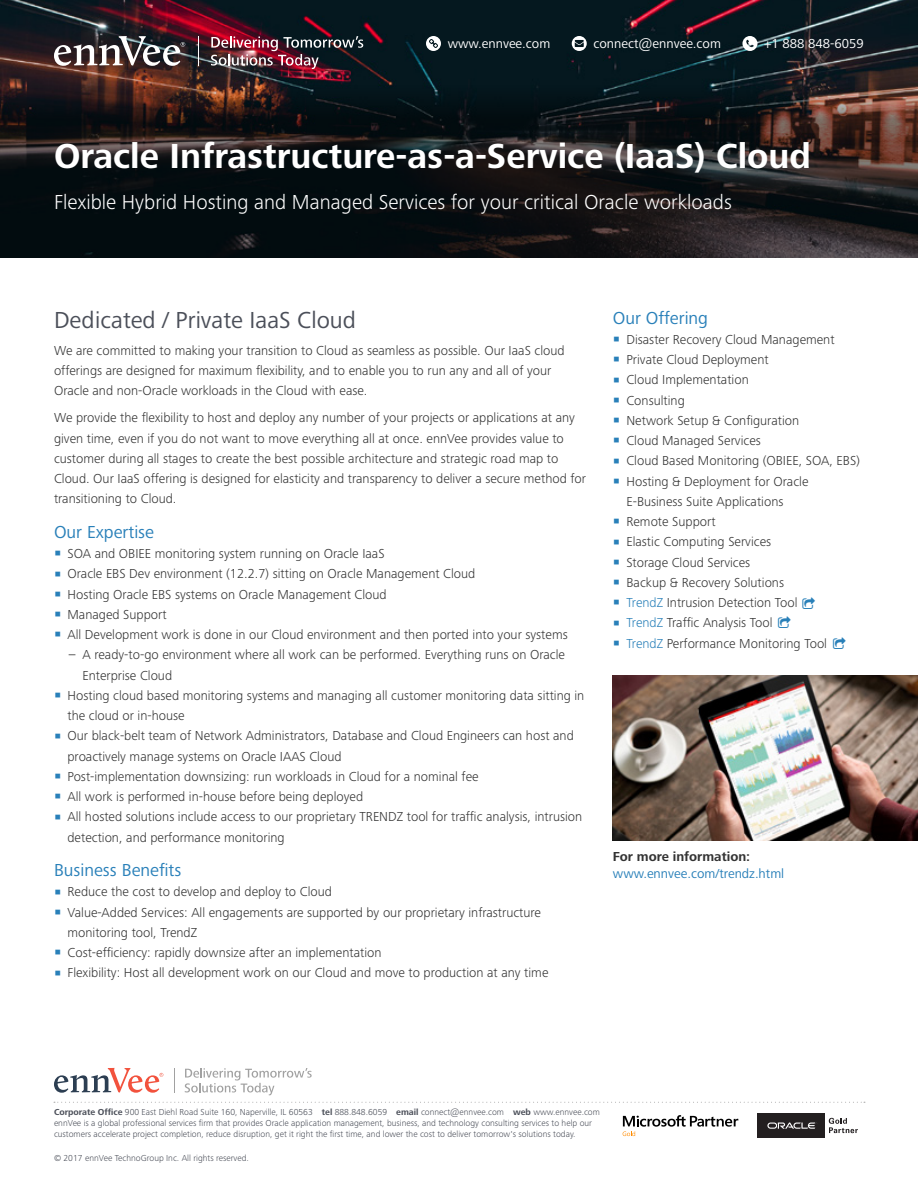
<style>
.page{position:relative;width:918px;height:1188px;background:#fff}
.page>*{position:absolute;margin:0;border:0;box-sizing:border-box;transform-origin:0 0}
.t1{font:700 36px "Frutiger Next Pro";color:#fff}
.t2{font:24px "Frutiger Next Pro";color:#4b4f59}
.t3{font:300 21px "Frutiger Next Pro";color:#fff}
.t4{font:18px "Frutiger Next Pro";color:#2980b9}
.t5{font:300 13.5px/20.2px "Frutiger Next Pro";color:#333}
.t6{font:13.5px "Frutiger Next Pro";color:#fff}
.t7{font:13.5px "Frutiger Next Pro";color:#2980b9}
.t8{font:700 13.5px "Frutiger Next Pro";color:#333}
.t9{font:300 9px/10.8px "Frutiger Next Pro";color:#4b4f59}
.s1{font-family:"Arial";font-weight:400;font-size:21px;color:#2980b9}
.s2{font-weight:400}
.s3{color:#2980b9}
.s4{font-weight:700}
</style>
<div class="page">
<svg style="left:0;top:0;width:918px;height:258px;background:#1a1a1d"></svg>
<img style="left:613px;top:675px;width:305px;height:166px">
<svg style="left:623px;top:1115px;width:115px;height:21px"></svg>
<svg style="left:54px;top:1102px;width:811px;height:1px"></svg>
<svg style="left:54px;top:1068px;width:109px;height:25px"></svg>
<svg style="left:174px;top:1068px;width:1px;height:25px"></svg>
<svg style="left:185px;top:1068px;width:127px;height:27px"></svg>
<svg style="left:829px;top:1118px;width:29px;height:15px"></svg>
<div style="left:758px;top:1113px;width:67px;height:25px;background:#231f20"></div>
<svg style="left:767px;top:1122px;width:50px;height:7px"></svg>
<svg style="left:54px;top:36px;width:131px;height:30px"></svg>
<hr style="left:198px;top:36px;width:1px;height:30px;background:#fff">
<img style="left:211px;top:36px;width:152px;height:33px">
<svg style="left:742px;top:36px;width:15px;height:15px"></svg>
<svg style="left:572px;top:36px;width:15px;height:15px"></svg>
<svg style="left:426px;top:36px;width:15px;height:15px"></svg>
<p class="t6" style="left:448px;top:36px;width:104px">www.ennvee.com</p>
<p class="t6" style="left:594px;top:36px;width:129px">connect@ennvee.com</p>
<p class="t6" style="left:764px;top:36px;width:101px">+1 888 848-6059</p>
<h1 class="t1" style="left:54px;top:136px;width:758px">Oracle Infrastructure-as-a-Service (IaaS) Cloud</h1>
<h3 class="t3" style="left:54px;top:190px;width:679px">Flexible Hybrid Hosting and Managed Services for your critical Oracle workloads</h3>
<h2 class="t2" style="left:54px;top:306px;width:303px">Dedicated / Private IaaS Cloud</h2>
<p class="t5" style="left:54px;top:340px;width:512px">We are committed to making your transition to Cloud as seamless as possible. Our IaaS cloud offerings are designed for maximum flexibility, and to enable you to run any and all of your<br>Oracle and non-Oracle workloads in the Cloud with ease.</p>
<p class="t5" style="left:54px;top:408px;width:534px">We provide the flexibility to host and deploy any number of your projects or applications at any given time, even if you do not want to move everything all at once. ennVee provides value to customer during all stages to create the best possible architecture and strategic road map to Cloud. Our IaaS offering is designed for elasticity and transparency to deliver a secure method for transitioning to Cloud.</p>
<h3 class="t4" style="left:54px;top:522px;width:102px">Our Expertise</h3>
<p class="t5" style="left:54px;top:544px;width:332px"><span class="s1">▪</span> SOA and OBIEE monitoring system running on Oracle IaaS</p>
<p class="t5" style="left:54px;top:564px;width:423px"><span class="s1">▪</span> Oracle EBS Dev environment (12.2.7) sitting on Oracle Management Cloud</p>
<p class="t5" style="left:54px;top:584px;width:334px"><span class="s1">▪</span> Hosting Oracle EBS systems on Oracle Management Cloud</p>
<p class="t5" style="left:54px;top:604px;width:114px"><span class="s1">▪</span> Managed Support</p>
<p class="t5" style="left:54px;top:625px;width:515px"><span class="s1">▪</span> All Development work is done in our Cloud environment and then ported into your systems</p>
<p class="t5" style="left:82px;top:645px;width:484px;text-indent:-14px"><span class="s2">–</span> A ready-to-go environment where all work can be performed. Everything runs on Oracle<br>Enterprise Cloud</p>
<p class="t5" style="left:68px;top:685px;width:518px;text-indent:-13px"><span class="s1">▪</span> Hosting cloud based monitoring systems and managing all customer monitoring data sitting in the cloud or in-house</p>
<p class="t5" style="left:68px;top:726px;width:508px;text-indent:-13px"><span class="s1">▪</span> Our black-belt team of Network Administrators, Database and Cloud Engineers can host and proactively manage systems on Oracle IAAS Cloud</p>
<p class="t5" style="left:54px;top:766px;width:426px"><span class="s1">▪</span> Post-implementation downsizing: run workloads in Cloud for a nominal fee</p>
<p class="t5" style="left:54px;top:787px;width:311px"><span class="s1">▪</span> All work is performed in-house before being deployed</p>
<p class="t5" style="left:68px;top:807px;width:516px;text-indent:-13px"><span class="s1">▪</span> All hosted solutions include access to our proprietary TRENDZ tool for traffic analysis, intrusion detection, and performance monitoring</p>
<h3 class="t4" style="left:54px;top:860px;width:129px">Business Benefits</h3>
<p class="t5" style="left:54px;top:882px;width:279px"><span class="s1">▪</span> Reduce the cost to develop and deploy to Cloud</p>
<p class="t5" style="left:68px;top:902px;width:475px;text-indent:-13px"><span class="s1">▪</span> Value-Added Services: All engagements are supported by our proprietary infrastructure monitoring tool, TrendZ</p>
<p class="t5" style="left:54px;top:943px;width:329px"><span class="s1">▪</span> Cost-efficiency: rapidly downsize after an implementation</p>
<p class="t5" style="left:54px;top:963px;width:496px"><span class="s1">▪</span> Flexibility: Host all development work on our Cloud and move to production at any time</p>
<h3 class="t4" style="left:613px;top:307px;width:97px">Our Offering</h3>
<p class="t5" style="left:613px;top:329px;width:223px"><span class="s1">▪</span> Disaster Recovery Cloud Management</p>
<p class="t5" style="left:613px;top:350px;width:157px"><span class="s1">▪</span> Private Cloud Deployment</p>
<p class="t5" style="left:613px;top:370px;width:137px"><span class="s1">▪</span> Cloud Implementation</p>
<p class="t5" style="left:613px;top:390px;width:73px"><span class="s1">▪</span> Consulting</p>
<p class="t5" style="left:613px;top:410px;width:188px"><span class="s1">▪</span> Network Setup &amp; Configuration</p>
<p class="t5" style="left:613px;top:431px;width:149px"><span class="s1">▪</span> Cloud Managed Services</p>
<p class="t5" style="left:613px;top:451px;width:248px"><span class="s1">▪</span> Cloud Based Monitoring (OBIEE, SOA, EBS)</p>
<p class="t5" style="left:626px;top:471px;width:184px;text-indent:-13px"><span class="s1">▪</span> Hosting &amp; Deployment for Oracle<br>E-Business Suite Applications</p>
<p class="t5" style="left:613px;top:512px;width:104px"><span class="s1">▪</span> Remote Support</p>
<p class="t5" style="left:613px;top:532px;width:160px"><span class="s1">▪</span> Elastic Computing Services</p>
<p class="t5" style="left:613px;top:552px;width:139px"><span class="s1">▪</span> Storage Cloud Services</p>
<p class="t5" style="left:613px;top:572px;width:173px"><span class="s1">▪</span> Backup &amp; Recovery Solutions</p>
<p class="t5" style="left:613px;top:593px;width:186px"><span class="s1">▪</span> <span class="s3">TrendZ</span> Intrusion Detection Tool</p>
<p class="t5" style="left:613px;top:613px;width:161px"><span class="s1">▪</span> <span class="s3">TrendZ</span> Traffic Analysis Tool</p>
<p class="t5" style="left:613px;top:633px;width:216px"><span class="s1">▪</span> <span class="s3">TrendZ</span> Performance Monitoring Tool</p>
<p class="t8" style="left:613px;top:849px;width:139px">For more information:</p>
<p class="t7" style="left:613px;top:865px;width:173px">www.ennvee.com/trendz.html</p>
<p class="t9" style="left:54px;top:1107px;width:547px"><span class="s4">Corporate Office</span> 900 East Diehl Road Suite 160, Naperville, IL 60563 <span class="s4">tel</span> 888.848.6059 <span class="s4">email</span> connect@ennvee.com <span class="s4">web</span> www.ennvee.com ennVee is a global professional services firm that provides Oracle application management, business, and technology consulting services to help our customers accelerate project completion, reduce disruption, get it right the first time, and lower the cost to deliver tomorrow's solutions today.</p>
<p class="t9" style="left:54px;top:1153px;width:196px">© 2017 ennVee TechnoGroup Inc. All rights reserved.</p>
</div>
